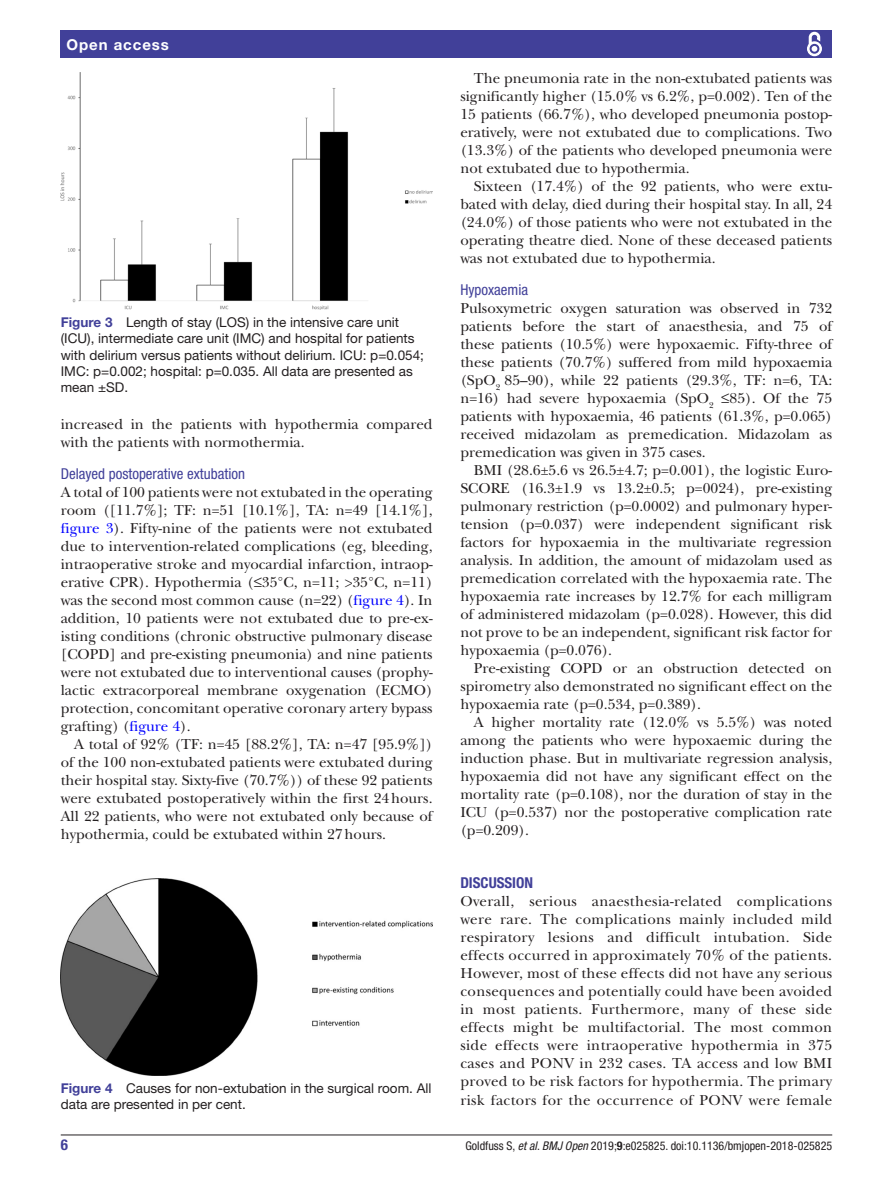
<style>
.page{position:relative;width:893px;height:1191px;background:#fff}
.page>*{position:absolute;margin:0;border:0;box-sizing:border-box;transform-origin:0 0}
.t1{font:15px/18px "New Baskerville";color:#231f20;text-align:justify}
.t2{font:condensed 15px "Helvetica Neue LT Std";color:#414099}
.t3{font:700 condensed 15px "Helvetica Neue LT Std";color:#414099}
.t4{font:700 15px "Helvetica Neue LT Std";letter-spacing:.065em;color:#fff}
.t5{font:13.5px/16.2px "Helvetica Neue LT Std";color:#231f20}
.t6{font:condensed 12px "Helvetica Neue LT Std";color:#231f20}
.s1{font-weight:700;color:#414099}
.s2{color:#00f}
.s3{font-style:italic}
.s4{font-weight:700}
</style>
<div class="page">
<hr style="left:61px;top:1134px;width:771px;height:1px;background:#231f20">
<div style="left:61px;top:31px;width:771px;height:27px;background:#414099"></div>
<svg style="left:807px;top:31px;width:15px;height:26px"></svg>
<img style="left:61px;top:73px;width:372px;height:236px">
<img style="left:61px;top:878px;width:372px;height:197px">
<p class="t4" style="left:66px;top:35px;width:104px">Open access</p>
<p class="t5" style="left:61px;top:314px;width:365px"><span class="s1">Figure 3</span> Length of stay (LOS) in the intensive care unit (ICU), intermediate care unit (IMC) and hospital for patients with delirium versus patients without delirium. ICU: p=0.054; IMC: p=0.002; hospital: p=0.035. All data are presented as mean ±SD.</p>
<p class="t1" style="left:61px;top:415px;width:373px">increased in the patients with hypothermia compared with the patients with normothermia.</p>
<p class="t2" style="left:61px;top:465px;width:186px">Delayed postoperative extubation</p>
<p class="t1" style="left:61px;top:483px;width:373px">A total of 100 patients were not extubated in the operating room ([11.7%]; TF: n=51 [10.1%], TA: n=49 [14.1%], <span class="s2">figure 3</span>). Fifty-nine of the patients were not extubated due to intervention-related complications (eg, bleeding, intraoperative stroke and myocardial infarction, intraop&shy;erative CPR). Hypothermia (≤35°C, n=11; &gt;35°C, n=11) was the second most common cause (n=22) (<span class="s2">figure 4</span>). In addition, 10 patients were not extubated due to pre-ex&shy;isting conditions (chronic obstructive pulmonary disease [COPD] and pre-existing pneumonia) and nine patients were not extubated due to interventional causes (prophy&shy;lactic extracorporeal membrane oxygenation (ECMO) protection, concomitant operative coronary artery bypass grafting) (<span class="s2">figure 4</span>).</p>
<p class="t1" style="left:61px;top:735px;width:373px;text-indent:14px">A total of 92% (TF: n=45 [88.2%], TA: n=47 [95.9%]) of the 100 non-extubated patients were extubated during their hospital stay. Sixty-five (70.7%)) of these 92 patients were extubated postoperatively within the first 24hours.<br>All 22 patients, who were not extubated only because of hypothermia, could be extubated within 27hours.</p>
<p class="t5" style="left:61px;top:1080px;width:372px"><span class="s1">Figure 4</span> Causes for non-extubation in the surgical room. All data are presented in per cent.</p>
<p class="t1" style="left:460px;top:69px;width:373px;text-indent:13px">The pneumonia rate in the non-extubated patients was significantly higher (15.0% vs 6.2%, p=0.002). Ten of the 15 patients (66.7%), who developed pneumonia postop&shy;eratively, were not extubated due to complications. Two (13.3%) of the patients who developed pneumonia were not extubated due to hypothermia.</p>
<p class="t1" style="left:460px;top:177px;width:373px;text-indent:13px">Sixteen (17.4%) of the 92 patients, who were extu&shy;bated with delay, died during their hospital stay. In all, 24 (24.0%) of those patients who were not extubated in the operating theatre died. None of these deceased patients was not extubated due to hypothermia.</p>
<p class="t2" style="left:460px;top:280px;width:69px">Hypoxaemia</p>
<p class="t1" style="left:460px;top:299px;width:373px">Pulsoxymetric oxygen saturation was observed in 732 patients before the start of anaesthesia, and 75 of these patients (10.5%) were hypoxaemic. Fifty-three of these patients (70.7%) suffered from mild hypoxaemia (SpO<sub>2</sub> 85–90), while 22 patients (29.3%, TF: n=6, TA: n=16) had severe hypoxaemia (SpO<sub>2</sub> ≤85). Of the 75 patients with hypoxaemia, 46 patients (61.3%, p=0.065) received midazolam as premedication. Midazolam as premedication was given in 375 cases.</p>
<p class="t1" style="left:460px;top:461px;width:373px;text-indent:14px">BMI (28.6±5.6 vs 26.5±4.7; p=0.001), the logistic Euro-SCORE (16.3±1.9 vs 13.2±0.5; p=0024), pre-existing pulmonary restriction (p=0.0002) and pulmonary hyper&shy;tension (p=0.037) were independent significant risk factors for hypoxaemia in the multivariate regression analysis. In addition, the amount of midazolam used as premedication correlated with the hypoxaemia rate. The hypoxaemia rate increases by 12.7% for each milligram of administered midazolam (p=0.028). However, this did not prove to be an independent, significant risk factor for hypoxaemia (p=0.076).</p>
<p class="t1" style="left:460px;top:659px;width:373px;text-indent:14px">Pre-existing COPD or an obstruction detected on spirometry also demonstrated no significant effect on the hypoxaemia rate (p=0.534, p=0.389).</p>
<p class="t1" style="left:460px;top:713px;width:373px;text-indent:14px">A higher mortality rate (12.0% vs 5.5%) was noted among the patients who were hypoxaemic during the induction phase. But in multivariate regression analysis, hypoxaemia did not have any significant effect on the mortality rate (p=0.108), nor the duration of stay in the ICU (p=0.537) nor the postoperative complication rate (p=0.209).</p>
<p class="t3" style="left:460px;top:874px;width:74px">DISCUSSION</p>
<p class="t1" style="left:460px;top:892px;width:373px">Overall, serious anaesthesia-related complications were rare. The complications mainly included mild respiratory lesions and difficult intubation. Side effects occurred in approximately 70% of the patients.<br>However, most of these effects did not have any serious consequences and potentially could have been avoided in most patients. Furthermore, many of these side effects might be multifactorial. The most common side effects were intraoperative hypothermia in 375 cases and PONV in 232 cases. TA access and low BMI proved to be risk factors for hypothermia. The primary risk factors for the occurrence of PONV were female</p>
<p class="t3" style="left:61px;top:1135px;width:9px">6</p>
<p class="t6" style="left:465px;top:1138px;width:368px">Goldfuss S, <span class="s3">et al</span>. <span class="s3">BMJ Open</span> 2019;<span class="s4">9</span>:e025825. doi:10.1136/bmjopen-2018-025825</p>
</div>
